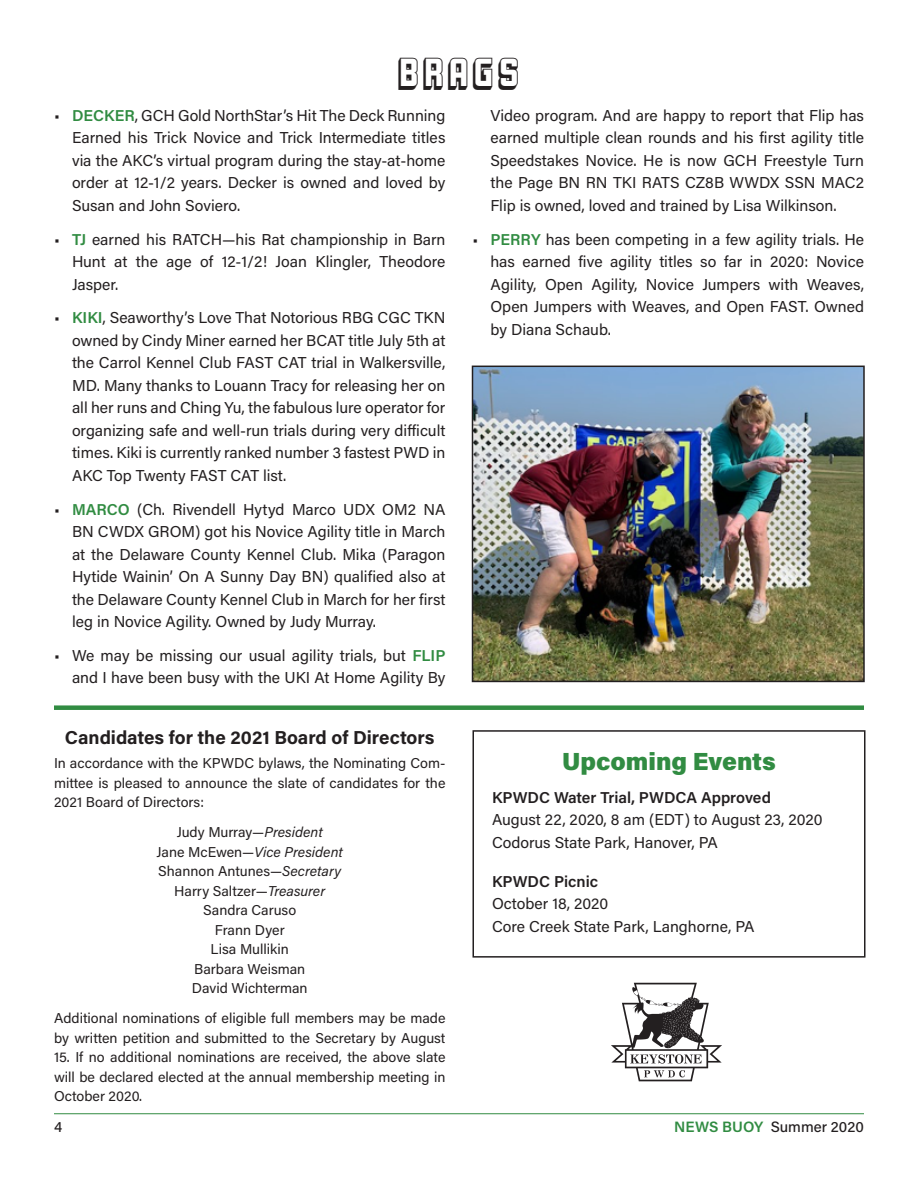
<style>
.page{position:relative;width:918px;height:1188px;background:#fff}
.page>*{position:absolute;margin:0;border:0;box-sizing:border-box;transform-origin:0 0}
.A{font:42.75px "Liquorstore 3 D";letter-spacing:.06em;color:#231f20}
.t1{font:900 24.75px "Acumin Pro";color:#318c42}
.t2{font:700 18.75px "Acumin Pro";color:#231f20}
.t3{font:15.75px/22.5px "Acumin Pro";color:#231f20;text-align:justify}
.t4{font:600 15.75px "Acumin Pro";color:#231f20}
.t5{font:500 15px "Acumin Pro";color:#231f20}
.t6{font:14.25px/19.5px "Acumin Pro";color:#231f20;text-align:justify}
.t7{font:italic 14.25px "Acumin Pro";color:#231f20}
.s1{font-weight:600;color:#318c42}
.s2{font-style:italic}
.s3{font-style:normal}
</style>
<div class="page">
<img style="left:475px;top:369px;width:387px;height:310px">
<div style="left:472px;top:366px;width:393px;height:316px;border:2px solid #231f20"></div>
<hr style="left:54px;top:1113px;width:810px;height:1px;background:#318c42">
<img style="left:611px;top:982px;width:111px;height:100px">
<div style="left:472px;top:730px;width:394px;height:228px;border:2px solid #231f20"></div>
<div style="left:54px;top:705px;width:810px;height:5px;background:#318c42"></div>
<p class="A" style="left:398px;top:45px;width:124px">BRAGS</p>
<p class="t3" style="left:490px;top:103px;width:375px">Video program. And are happy to report that Flip has earned multiple clean rounds and his first agility title Speedstakes Novice. He is now GCH Freestyle Turn the Page BN RN TKI RATS CZ8B WWDX SSN MAC2<br>Flip is owned, loved and trained by Lisa Wilkinson.</p>
<p class="t3" style="left:490px;top:227px;width:375px;text-indent:-18px">• <span class="s1">PERRY</span> has been competing in a few agility trials. He has earned five agility titles so far in 2020: Novice Agility, Open Agility, Novice Jumpers with Weaves, Open Jumpers with Weaves, and Open FAST. Owned by Diana Schaub.</p>
<p class="t3" style="left:72px;top:103px;width:375px;text-indent:-18px">• <span class="s1">DECKER</span>, GCH Gold NorthStar’s Hit The Deck Running Earned his Trick Novice and Trick Intermediate titles via the AKC’s virtual program during the stay-at-home order at 12-1/2 years. Decker is owned and loved by Susan and John Soviero.</p>
<p class="t3" style="left:72px;top:227px;width:375px;text-indent:-18px">• <span class="s1">TJ</span> earned his RATCH—his Rat championship in Barn Hunt at the age of 12-1/2! Joan Klingler, Theodore Jasper.</p>
<p class="t3" style="left:72px;top:306px;width:375px;text-indent:-18px">• <span class="s1">KIKI</span>, Seaworthy’s Love That Notorious RBG CGC TKN owned by Cindy Miner earned her BCAT title July 5th at the Carrol Kennel Club FAST CAT trial in Walkersville, MD. Many thanks to Louann Tracy for releasing her on all her runs and Ching Yu, the fabulous lure operator for organizing safe and well-run trials during very difficult times. Kiki is currently ranked number 3 fastest PWD in AKC Top Twenty FAST CAT list.</p>
<p class="t3" style="left:72px;top:497px;width:375px;text-indent:-18px">• <span class="s1">MARCO</span> (Ch. Rivendell Hytyd Marco UDX OM2 NA BN CWDX GROM) got his Novice Agility title in March at the Delaware County Kennel Club. Mika (Paragon Hytide Wainin’ On A Sunny Day BN) qualified also at the Delaware County Kennel Club in March for her first leg in Novice Agility. Owned by Judy Murray.</p>
<p class="t3" style="left:54px;top:643px;width:393px;text-align:right">• We may be missing our usual agility trials, but <span class="s1">FLIP </span>and I have been busy with the UKI At Home Agility By</p>
<p class="t2" style="left:65px;top:724px;width:371px">Candidates for the 2021 Board of Directors</p>
<p class="t6" style="left:54px;top:753px;width:393px">In accordance with the KPWDC bylaws, the Nominating Com&shy;mittee is pleased to announce the slate of candidates for the 2021 Board of Directors:</p>
<p class="t6" style="left:177px;top:822px;width:148px">Judy Murray—<span class="s2">President</span></p>
<p class="t7" style="left:157px;top:842px;width:188px"><span class="s3">Jane McEwen—</span>Vice President</p>
<p class="t6" style="left:158px;top:861px;width:184px">Shannon Antunes—<span class="s2">Secretary</span></p>
<p class="t6" style="left:174px;top:881px;width:152px">Harry Saltzer—<span class="s2">Treasurer</span></p>
<p class="t6" style="left:203px;top:900px;width:94px">Sandra Caruso</p>
<p class="t6" style="left:215px;top:920px;width:71px">Frann Dyer</p>
<p class="t6" style="left:211px;top:939px;width:80px">Lisa Mullikin</p>
<p class="t6" style="left:194px;top:959px;width:113px">Barbara Weisman</p>
<p class="t6" style="left:192px;top:978px;width:117px">David Wichterman</p>
<p class="t6" style="left:54px;top:1008px;width:393px">Additional nominations of eligible full members may be made by written petition and submitted to the Secretary by August</p>
<p class="t6" style="left:54px;top:1047px;width:393px">15. If no additional nominations are received, the above slate will be declared elected at the annual membership meeting in October 2020.</p>
<p class="t1" style="left:562px;top:744px;width:215px">Upcoming Events</p>
<p class="t4" style="left:492px;top:786px;width:280px">KPWDC Water Trial, PWDCA Approved</p>
<p class="t3" style="left:492px;top:808px;width:332px">August 22, 2020, 8 am (EDT) to August 23, 2020</p>
<p class="t3" style="left:492px;top:830px;width:227px">Codorus State Park, Hanover, PA</p>
<p class="t4" style="left:492px;top:870px;width:108px">KPWDC Picnic</p>
<p class="t3" style="left:492px;top:892px;width:118px">October 18, 2020</p>
<p class="t3" style="left:492px;top:914px;width:264px">Core Creek State Park, Langhorne, PA</p>
<p class="t5" style="left:54px;top:1116px;width:10px">4</p>
<p class="t5" style="left:674px;top:1116px;width:191px"><span class="s1">NEWS BUOY</span> Summer 2020</p>
</div>
